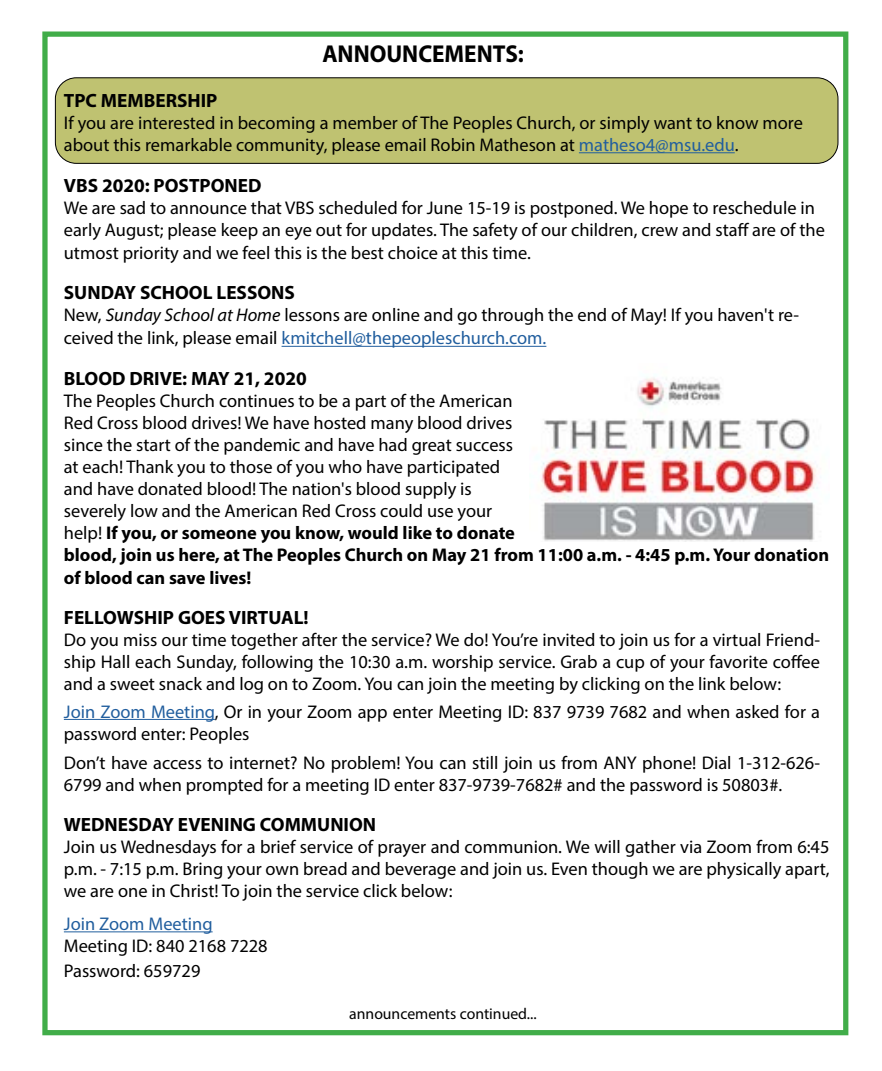
<style>
.page{position:relative;width:882px;height:1071px;background:#fff}
.page>*{position:absolute;margin:0;border:0;box-sizing:border-box;transform-origin:0 0}
.t1{font:700 24.5px "Myriad Pro";color:#000;scale:.95 1}
.t2{font:700 19.25px "Myriad Pro";color:#000}
.t3{font:18.38px/22.1px "Myriad Pro";color:#000}
.t4{font:18.38px "Myriad Pro";color:#215e9e}
.t5{font:15.75px "Myriad Pro";color:#000}
.s1{color:#215e9e}
.s2{font-style:italic}
.s3{font-weight:700}
</style>
<div class="page">
<div style="left:42px;top:32px;width:806px;height:1003px;border:5px solid #41ad49"></div>
<div style="left:55px;top:78px;width:783px;height:85px;background:#bfc271;border-radius:21px"></div>
<div style="left:55px;top:77px;width:783px;height:87px;border:1px solid #000;border-radius:21px"></div>
<hr style="left:579px;top:152px;width:156px;height:1px;background:#215e9e">
<hr style="left:282px;top:346px;width:264px;height:1px;background:#215e9e">
<hr style="left:64px;top:719px;width:151px;height:1px;background:#215e9e">
<hr style="left:64px;top:931px;width:149px;height:1px;background:#215e9e">
<img style="left:536px;top:378px;width:282px;height:163px">
<h1 class="t1" style="left:322px;top:38px;width:214px">ANNOUNCEMENTS:</h1>
<p class="t2" style="left:64px;top:88px;width:155px">TPC MEMBERSHIP</p>
<p class="t3" style="left:64px;top:111px;width:741px">If you are interested in becoming a member of The Peoples Church, or simply want to know more about this remarkable community, please email Robin Matheson at <span class="s1">matheso4@msu.edu</span>.</p>
<p class="t2" style="left:64px;top:172px;width:199px">VBS 2020: POSTPONED</p>
<p class="t3" style="left:64px;top:196px;width:763px;line-height:22.6px">We are sad to announce that VBS scheduled for June 15-19 is postponed. We hope to reschedule in early August; please keep an eye out for updates. The safety of our children, crew and staff are of the utmost priority and we feel this is the best choice at this time.</p>
<p class="t2" style="left:64px;top:280px;width:233px">SUNDAY SCHOOL LESSONS</p>
<p class="t3" style="left:64px;top:303px;width:737px;line-height:23.1px">New, <span class="s2">Sunday School at Home</span> lessons are online and go through the end of May! If you haven't re&shy;ceived the link, please email <span class="s1">kmitchell@thepeopleschurch.com.</span></p>
<p class="t2" style="left:64px;top:366px;width:244px">BLOOD DRIVE: MAY 21, 2020</p>
<p class="t3" style="left:64px;top:390px;width:767px">The Peoples Church continues to be a part of the American<br>Red Cross blood drives! We have hosted many blood drives<br>since the start of the pandemic and have had great success<br>at each! Thank you to those of you who have participated<br>and have donated blood! The nation's blood supply is<br>severely low and the American Red Cross could use your<br>help! <span class="s3">If you, or someone you know, would like to donate<br>blood, join us here, at The Peoples Church on May 21 from 11:00 a.m. - 4:45 p.m. Your donation of blood can save lives!</span></p>
<p class="t2" style="left:64px;top:605px;width:246px">FELLOWSHIP GOES VIRTUAL!</p>
<p class="t3" style="left:64px;top:629px;width:758px;text-align:justify">Do you miss our time together after the service? We do! You’re invited to join us for a virtual Friend&shy;ship Hall each Sunday, following the 10:30 a.m. worship service. Grab a cup of your favorite coffee and a sweet snack and log on to Zoom. You can join the meeting by clicking on the link below:</p>
<p class="t3" style="left:64px;top:700px;width:758px"><span class="s1">Join Zoom Meeting</span>, Or in your Zoom app enter Meeting ID: 837 9739 7682 and when asked for a password enter: Peoples</p>
<p class="t3" style="left:64px;top:751px;width:758px">Don’t have access to internet? No problem! You can still join us from ANY phone! Dial 1-312-626-<br>6799 and when prompted for a meeting ID enter 837-9739-7682# and the password is 50803#.</p>
<p class="t2" style="left:64px;top:812px;width:314px">WEDNESDAY EVENING COMMUNION</p>
<p class="t3" style="left:64px;top:836px;width:767px;text-align:justify">Join us Wednesdays for a brief service of prayer and communion. We will gather via Zoom from 6:45 p.m. - 7:15 p.m. Bring your own bread and beverage and join us. Even though we are physically apart, we are one in Christ! To join the service click below:</p>
<p class="t4" style="left:64px;top:913px;width:150px">Join Zoom Meeting</p>
<p class="t3" style="left:64px;top:933px;width:205px;line-height:24.5px">Meeting ID: 840 2168 7228<br>Password: 659729</p>
<p class="t5" style="left:349px;top:1004px;width:189px">announcements continued...</p>
</div>
